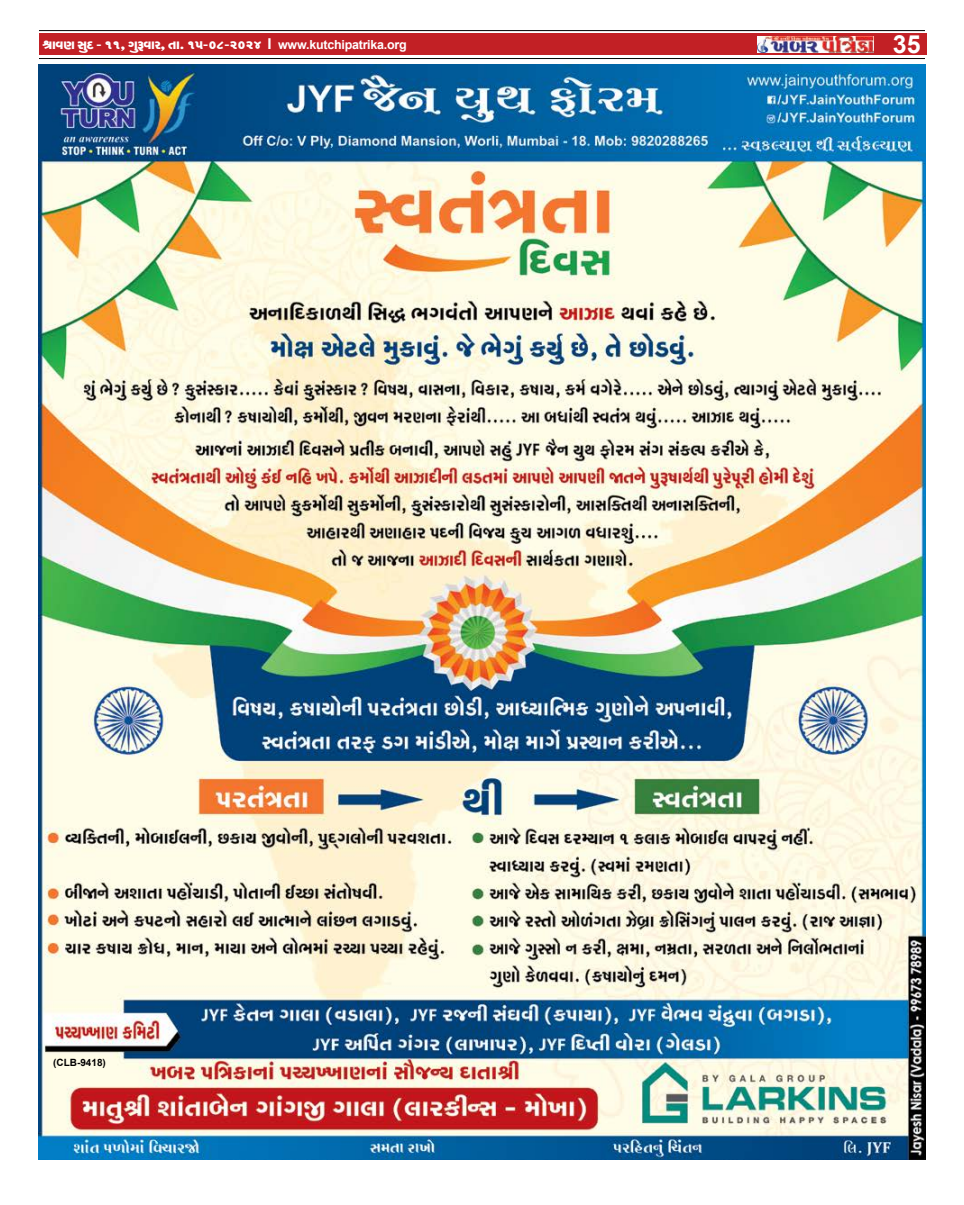
<style>
.page{position:relative;width:964px;height:1205px;background:#fff}
.page>*{position:absolute;margin:0;border:0;box-sizing:border-box;transform-origin:0 0}
.t1{font:700 25px "Arial";color:#fff}
.t2{font:15px "SHREE GUJ7";letter-spacing:-.02em;color:#fff}
.t3{font:700 10px "Arial";color:#000}
.s1{font-family:"Arial";font-weight:700}
.s2{font-family:"Arial";font-weight:700;font-size:12.5px}
</style>
<div class="page">
<hr style="left:39px;top:58px;width:886px;height:1px;background:#000">
<div style="left:39px;top:34px;width:887px;height:21px;background:#c22025"></div>
<hr style="left:39px;top:30px;width:886px;height:1px;background:#000">
<img style="left:757px;top:36px;width:116px;height:17px">
<img style="left:39px;top:64px;width:886px;height:1095px">
<p class="t2" style="left:43px;top:38px;width:366px">îphZ kyv$ - 11, Nyê$hpf, sp. 15-08-2024 <span class="s1">I</span> <span class="s2">www.kutchipatrika.org</span></p>
<h1 class="t1" style="left:893px;top:26px;width:29px">35</h1>
<p class="t3" style="left:53px;top:1055px;width:54px">(CLB-9418)</p>
</div>
